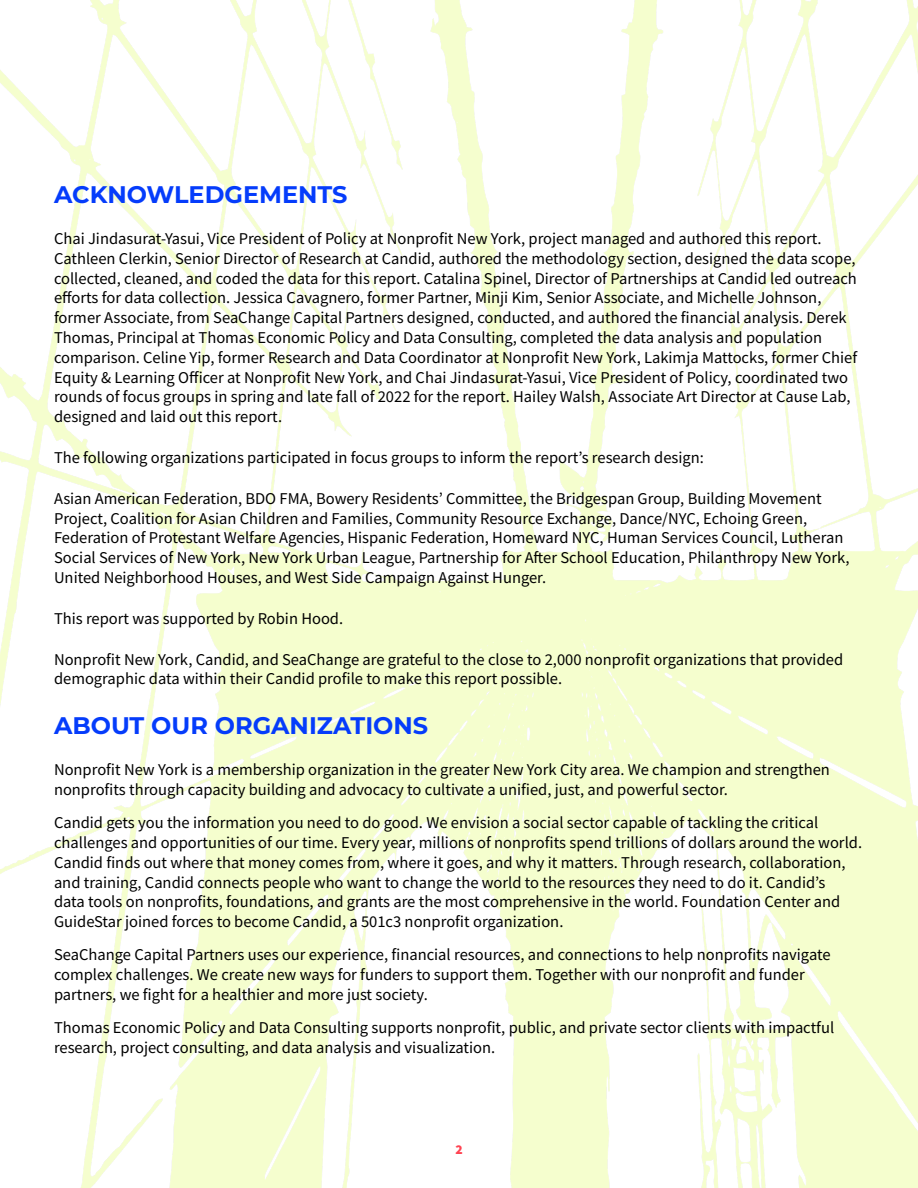
<style>
.page{position:relative;width:918px;height:1188px;background:#fff}
.page>*{position:absolute;margin:0;border:0;box-sizing:border-box;transform-origin:0 0}
.t1{font:700 24px "Montserrat";color:#053cfb}
.t2{font:16.5px/19.8px "Source Sans Pro";color:#000}
.t3{font:900 13.5px "Source Sans Pro";color:#ff4352}
</style>
<div class="page">
<img style="left:0;top:0;width:918px;height:1188px">
<p class="t1" style="left:54px;top:179px;width:295px">ACKNOWLEDGEMENTS</p>
<p class="t2" style="left:54px;top:229px;width:805px">Chai Jindasurat-Yasui, Vice President of Policy at Nonprofit New York, project managed and authored this report.<br>Cathleen Clerkin, Senior Director of Research at Candid, authored the methodology section, designed the data scope, collected, cleaned, and coded the data for this report. Catalina Spinel, Director of Partnerships at Candid led outreach efforts for data collection. Jessica Cavagnero, former Partner, Minji Kim, Senior Associate, and Michelle Johnson, former Associate, from SeaChange Capital Partners designed, conducted, and authored the financial analysis. Derek Thomas, Principal at Thomas Economic Policy and Data Consulting, completed the data analysis and population comparison. Celine Yip, former Research and Data Coordinator at Nonprofit New York, Lakimja Mattocks, former Chief Equity &amp; Learning Officer at Nonprofit New York, and Chai Jindasurat-Yasui, Vice President of Policy, coordinated two rounds of focus groups in spring and late fall of 2022 for the report. Hailey Walsh, Associate Art Director at Cause Lab, designed and laid out this report.</p>
<p class="t2" style="left:54px;top:448px;width:651px">The following organizations participated in focus groups to inform the report’s research design:</p>
<p class="t2" style="left:54px;top:488px;width:797px">Asian American Federation, BDO FMA, Bowery Residents’ Committee, the Bridgespan Group, Building Movement Project, Coalition for Asian Children and Families, Community Resource Exchange, Dance/NYC, Echoing Green, Federation of Protestant Welfare Agencies, Hispanic Federation, Homeward NYC, Human Services Council, Lutheran Social Services of New York, New York Urban League, Partnership for After School Education, Philanthropy New York, United Neighborhood Houses, and West Side Campaign Against Hunger.</p>
<p class="t2" style="left:54px;top:608px;width:291px">This report was supported by Robin Hood.</p>
<p class="t2" style="left:54px;top:649px;width:791px">Nonprofit New York, Candid, and SeaChange are grateful to the close to 2,000 nonprofit organizations that provided demographic data within their Candid profile to make this report possible.</p>
<p class="t1" style="left:54px;top:710px;width:376px">ABOUT OUR ORGANIZATIONS</p>
<p class="t2" style="left:54px;top:760px;width:777px">Nonprofit New York is a membership organization in the greater New York City area. We champion and strengthen nonprofits through capacity building and advocacy to cultivate a unified, just, and powerful sector.</p>
<p class="t2" style="left:54px;top:813px;width:810px">Candid gets you the information you need to do good. We envision a social sector capable of tackling the critical challenges and opportunities of our time. Every year, millions of nonprofits spend trillions of dollars around the world.<br>Candid finds out where that money comes from, where it goes, and why it matters. Through research, collaboration, and training, Candid connects people who want to change the world to the resources they need to do it. Candid’s<br>data tools on nonprofits, foundations, and grants are the most comprehensive in the world. Foundation Center and GuideStar joined forces to become Candid, a 501c3 nonprofit organization.</p>
<p class="t2" style="left:54px;top:945px;width:778px">SeaChange Capital Partners uses our experience, financial resources, and connections to help nonprofits navigate complex challenges. We create new ways for funders to support them. Together with our nonprofit and funder partners, we fight for a healthier and more just society.</p>
<p class="t2" style="left:54px;top:1018px;width:782px">Thomas Economic Policy and Data Consulting supports nonprofit, public, and private sector clients with impactful research, project consulting, and data analysis and visualization.</p>
<p class="t3" style="left:455px;top:1140px;width:9px">2</p>
</div>
